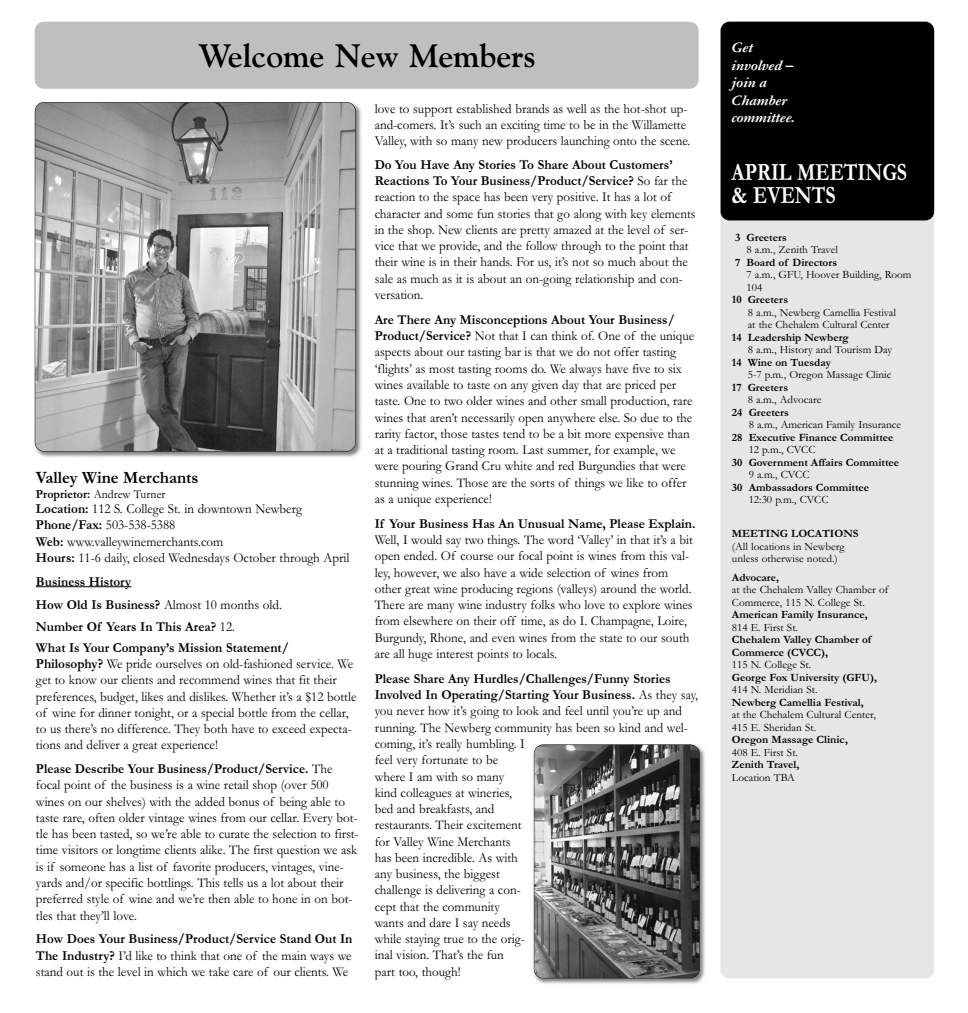
<style>
.page{position:relative;width:968px;height:1013px;background:#fff}
.page>*{position:absolute;margin:0;border:0;box-sizing:border-box;transform-origin:0 0}
.t1{font:700 32.5px "Goudy Old Style BT";color:#000}
.t2{font:700 25px/23.8px "Garamond";color:#fff;scale:.8 1}
.t3{font:700 17.5px "Garamond";color:#000;scale:.95 1}
.t4{font:italic 700 15px/17.5px "Garamond";color:#fff}
.t5{font:13.75px/16.2px "Garamond";color:#000;scale:.95 1}
.t6{font:700 13.75px/23.8px "Garamond";color:#000;scale:.95 1}
.t7{font:12.5px "Garamond";color:#000;scale:.95 1}
.t8{font:11.25px/12.5px "Garamond";color:#000}
.t9{font:700 11.25px/12.5px "Garamond";color:#000}
.s1{font-weight:700}
.s2{font-weight:400}
</style>
<div class="page">
<div style="left:720px;top:204px;width:214px;height:774px;background:#e6e6e6;border-radius:9px"></div>
<div style="left:720px;top:22px;width:214px;height:198px;background:#000;border-radius:9px"></div>
<div style="left:35px;top:22px;width:663px;height:67px;background:#bfbfbf;border-radius:9px"></div>
<hr style="left:36px;top:586px;width:95px;height:1px;background:#000">
<img style="left:533px;top:744px;width:172px;height:240px">
<img style="left:534px;top:744px;width:165px;height:234px;border-radius:9px">
<div style="left:534px;top:744px;width:165px;height:234px;border:1px solid #000;border-radius:9px"></div>
<img style="left:34px;top:102px;width:328px;height:356px">
<img style="left:35px;top:102px;width:320px;height:349px;border-radius:9px">
<div style="left:35px;top:102px;width:321px;height:349px;border:1px solid #000;border-radius:9px"></div>
<h1 class="t1" style="left:199px;top:44px;width:339px">Welcome New Members</h1>
<p class="t3" style="left:36px;top:467px;width:172px">Valley Wine Merchants</p>
<p class="t7" style="left:36px;top:486px;width:138px"><span class="s1">Proprietor:</span> Andrew Turner</p>
<p class="t5" style="left:36px;top:500px;width:331px"><span class="s1">Location:</span> 112 S. College St. in downtown Newberg <span class="s1">Phone/Fax:</span> 503-538-5388<br><span class="s1">Web:</span> www.valleywinemerchants.com<br><span class="s1">Hours:</span> 11-6 daily, closed Wednesdays October through April</p>
<p class="t6" style="left:36px;top:569px;width:260px">Business History<br>How Old Is Business? <span class="s2">Almost 10 months old.</span></p>
<p class="t6" style="left:36px;top:615px;width:268px;line-height:21.2px">Number Of Years In This Area? <span class="s2">12.<br></span>What Is Your Company’s Mission Statement/</p>
<p class="t5" style="left:36px;top:655px;width:339px"><span class="s1">Philosophy?</span> We pride ourselves on old-fashioned service. We get to know our clients and recommend wines that fit their preferences, budget, likes and dislikes. Whether it’s a $12 bottle of wine for dinner tonight, or a special bottle from the cellar, to us there’s no difference. They both have to exceed expecta&shy;tions and deliver a great experience!</p>
<p class="t5" style="left:36px;top:760px;width:341px"><span class="s1">Please Describe Your Business/Product/Service.</span> The focal point of the business is a wine retail shop (over 500 wines on our shelves) with the added bonus of being able to taste rare, often older vintage wines from our cellar. Every bot&shy;tle has been tasted, so we’re able to curate the selection to first&shy;time visitors or longtime clients alike. The first question we ask is if someone has a list of favorite producers, vintages, vine&shy;yards and/or specific bottlings. This tells us a lot about their preferred style of wine and we’re then able to hone in on bot&shy;tles that they’ll love.</p>
<p class="t5" style="left:36px;top:930px;width:335px;text-align:justify"><span class="s1">How Does Your Business/Product/Service Stand Out In The Industry?</span> I’d like to think that one of the main ways we stand out is the level in which we take care of our clients. We</p>
<p class="t5" style="left:375px;top:100px;width:334px">love to support established brands as well as the hot-shot up&shy;and-comers. It’s such an exciting time to be in the Willamette<br>Valley, with so many new producers launching onto the scene.</p>
<p class="t5" style="left:375px;top:156px;width:339px"><span class="s1">Do You Have Any Stories To Share About Customers’ Reactions To Your Business/Product/Service?</span> So far the reaction to the space has been very positive. It has a lot of character and some fun stories that go along with key elements in the shop. New clients are pretty amazed at the level of ser&shy;vice that we provide, and the follow through to the point that their wine is in their hands. For us, it’s not so much about the sale as much as it is about an on-going relationship and con&shy;versation.</p>
<p class="t5" style="left:375px;top:311px;width:338px"><span class="s1">Are There Any Misconceptions About Your Business/ Product/Service?</span> Not that I can think of. One of the unique aspects about our tasting bar is that we do not offer tasting ‘flights’ as most tasting rooms do. We always have five to six wines available to taste on any given day that are priced per taste. One to two older wines and other small production, rare wines that aren’t necessarily open anywhere else. So due to the rarity factor, those tastes tend to be a bit more expensive than at a traditional tasting room. Last summer, for example, we were pouring Grand Cru white and red Burgundies that were stunning wines. Those are the sorts of things we like to offer as a unique experience!</p>
<p class="t6" style="left:375px;top:511px;width:339px">If Your Business Has An Unusual Name, Please Explain.</p>
<p class="t5" style="left:375px;top:531px;width:336px">Well, I would say two things. The word ‘Valley’ in that it’s a bit open ended. Of course our focal point is wines from this val&shy;ley, however, we also have a wide selection of wines from other great wine producing regions (valleys) around the world.<br>There are many wine industry folks who love to explore wines from elsewhere on their off time, as do I. Champagne, Loire, Burgundy, Rhone, and even wines from the state to our south are all huge interest points to locals.</p>
<p class="t5" style="left:375px;top:670px;width:342px"><span class="s1">Please Share Any Hurdles/Challenges/Funny Stories<br>Involved In Operating/Starting Your Business.</span> As they say, you never how it’s going to look and feel until you’re up and running. The Newberg community has been so kind and wel&shy;coming, it’s really humbling. I<br>feel very fortunate to be<br>where I am with so many<br>kind colleagues at wineries,<br>bed and breakfasts, and<br>restaurants. Their excitement<br>for Valley Wine Merchants<br>has been incredible. As with<br>any business, the biggest<br>challenge is delivering a con-<br>cept that the community<br>wants and dare I say needs<br>while staying true to the orig-<br>inal vision. That’s the fun<br>part too, though!</p>
<p class="t4" style="left:731px;top:38px;width:65px">Get involved – join a<br>Chamber committee.</p>
<h2 class="t2" style="left:731px;top:159px;width:221px">APRIL MEETINGS &amp; EVENTS</h2>
<p class="t9" style="left:735px;top:231px;width:53px">3 Greeters</p>
<p class="t8" style="left:746px;top:243px;width:93px">8 a.m., Zenith Travel</p>
<p class="t9" style="left:735px;top:255px;width:104px">7 Board of Directors</p>
<p class="t8" style="left:746px;top:268px;width:167px">7 a.m., GFU, Hoover Building, Room<br>104</p>
<p class="t9" style="left:732px;top:293px;width:58px">10 Greeters</p>
<p class="t8" style="left:747px;top:305px;width:150px">8 a.m., Newberg Camellia Festival at the Chehalem Cultural Center</p>
<p class="t9" style="left:732px;top:330px;width:118px">14 Leadership Newberg</p>
<p class="t8" style="left:747px;top:343px;width:146px">8 a.m., History and Tourism Day</p>
<p class="t9" style="left:732px;top:355px;width:101px">14 Wine on Tuesday</p>
<p class="t8" style="left:747px;top:368px;width:145px">5-7 p.m., Oregon Massage Clinic</p>
<p class="t9" style="left:732px;top:380px;width:58px">17 Greeters</p>
<p class="t8" style="left:747px;top:393px;width:75px">8 a.m., Advocare</p>
<p class="t9" style="left:732px;top:405px;width:58px">24 Greeters</p>
<p class="t8" style="left:748px;top:418px;width:154px">8 a.m., American Family Insurance</p>
<p class="t9" style="left:732px;top:430px;width:163px">28 Executive Finance Committee</p>
<p class="t8" style="left:748px;top:443px;width:68px">12 p.m., CVCC</p>
<p class="t9" style="left:732px;top:455px;width:169px">30 Government Affairs Committee</p>
<p class="t8" style="left:748px;top:468px;width:62px">9 a.m., CVCC</p>
<p class="t9" style="left:732px;top:480px;width:139px">30 Ambassadors Committee</p>
<p class="t8" style="left:748px;top:493px;width:81px">12:30 p.m., CVCC</p>
<p class="t9" style="left:732px;top:527px;width:128px">MEETING LOCATIONS</p>
<p class="t8" style="left:732px;top:539px;width:114px">(All locations in Newberg unless otherwise noted.)</p>
<p class="t9" style="left:732px;top:570px;width:49px">Advocare,</p>
<p class="t8" style="left:732px;top:583px;width:158px">at the Chehalem Valley Chamber of<br>Commerce, 115 N. College St.</p>
<p class="t9" style="left:732px;top:608px;width:137px">American Family Insurance,</p>
<p class="t8" style="left:732px;top:620px;width:68px">814 E. First St.</p>
<p class="t9" style="left:732px;top:633px;width:141px">Chehalem Valley Chamber of<br>Commerce (CVCC),</p>
<p class="t8" style="left:732px;top:658px;width:81px">115 N. College St.</p>
<p class="t9" style="left:732px;top:670px;width:146px">George Fox University (GFU),</p>
<p class="t8" style="left:732px;top:683px;width:87px">414 N. Meridian St.</p>
<p class="t9" style="left:732px;top:695px;width:133px">Newberg Camellia Festival,</p>
<p class="t8" style="left:732px;top:708px;width:146px">at the Chehalem Cultural Center,<br>415 E. Sheridan St.</p>
<p class="t9" style="left:732px;top:733px;width:117px">Oregon Massage Clinic,</p>
<p class="t8" style="left:732px;top:745px;width:68px">408 E. First St.</p>
<p class="t9" style="left:732px;top:758px;width:69px">Zenith Travel,</p>
<p class="t8" style="left:732px;top:770px;width:64px">Location TBA</p>
</div>
